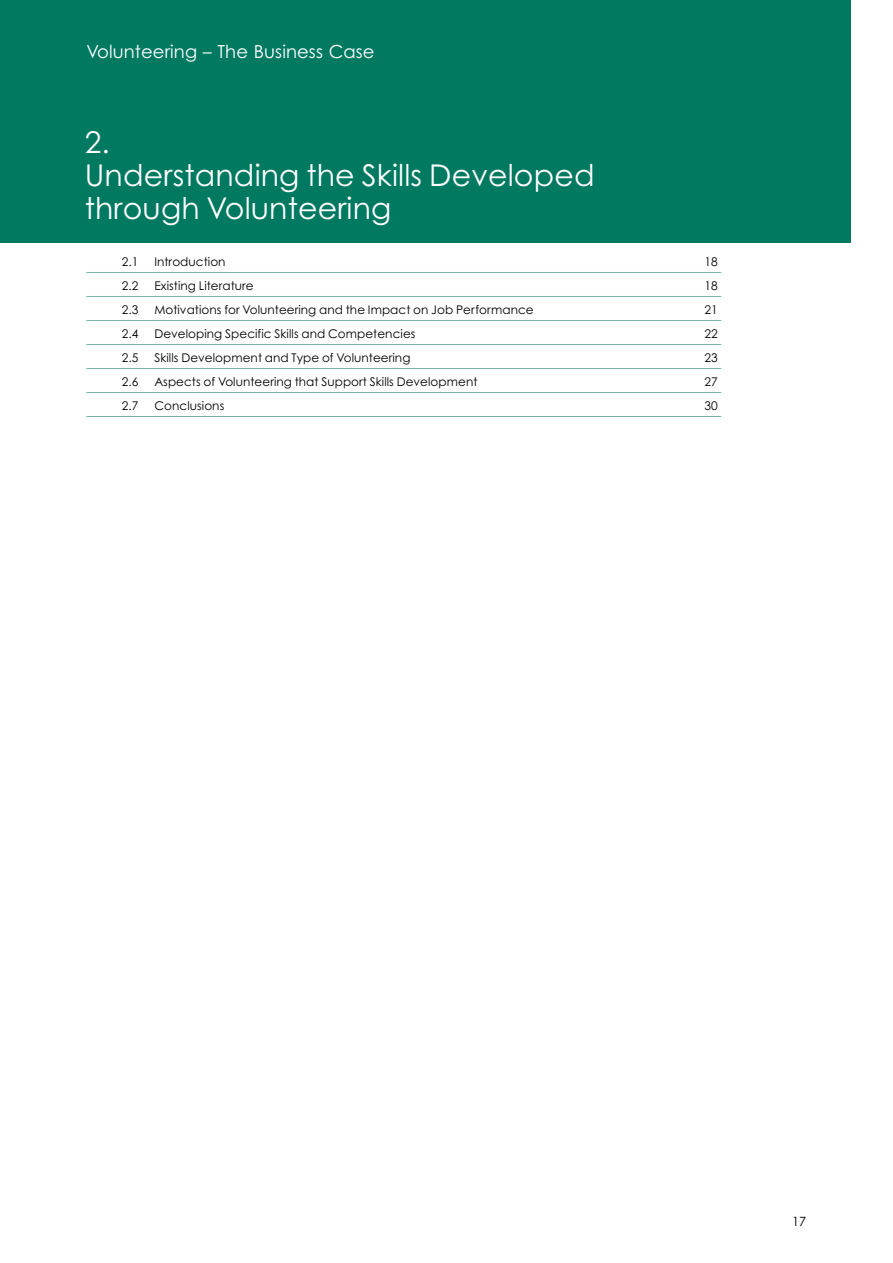
<style>
.page{position:relative;width:893px;height:1263px;background:#fff}
.page>*{position:absolute;margin:0;border:0;box-sizing:border-box;transform-origin:0 0}
.t1{font:30px/33px "Century Gothic";letter-spacing:.005em;color:#fff}
.t2{font:18px "Century Gothic";letter-spacing:.005em;color:#fff}
.t3{font:12.75px "Century Gothic";color:#000}
.t4{font:12px "Century Gothic";letter-spacing:.005em;color:#000}
</style>
<div class="page">
<div style="left:0;top:1px;width:850px;height:242px;background:#007961"></div>
<hr style="left:86px;top:272px;width:635px;height:1px;background:#7ab3a6">
<hr style="left:86px;top:296px;width:635px;height:1px;background:#7ab3a6">
<hr style="left:86px;top:320px;width:635px;height:1px;background:#7ab3a6">
<hr style="left:86px;top:344px;width:635px;height:1px;background:#7ab3a6">
<hr style="left:86px;top:368px;width:635px;height:1px;background:#7ab3a6">
<hr style="left:86px;top:392px;width:635px;height:1px;background:#7ab3a6">
<hr style="left:86px;top:416px;width:635px;height:1px;background:#7ab3a6">
<h2 class="t2" style="left:86px;top:45px;width:290px">Volunteering – The Business Case</h2>
<h1 class="t1" style="left:85px;top:128px;width:511px">2.<br>Understanding the Skills Developed through Volunteering</h1>
<p class="t4" style="left:122px;top:257px;width:18px">2.1</p>
<p class="t4" style="left:154px;top:257px;width:73px">Introduction</p>
<p class="t4" style="left:704px;top:257px;width:15px">18</p>
<p class="t4" style="left:122px;top:281px;width:18px">2.2</p>
<p class="t4" style="left:154px;top:281px;width:101px">Existing Literature</p>
<p class="t4" style="left:704px;top:281px;width:15px">18</p>
<p class="t4" style="left:122px;top:305px;width:18px">2.3</p>
<p class="t4" style="left:154px;top:305px;width:381px">Motivations for Volunteering and the Impact on Job Performance</p>
<p class="t4" style="left:704px;top:305px;width:15px">21</p>
<p class="t4" style="left:122px;top:329px;width:18px">2.4</p>
<p class="t4" style="left:154px;top:329px;width:263px">Developing Specific Skills and Competencies</p>
<p class="t4" style="left:704px;top:329px;width:15px">22</p>
<p class="t4" style="left:122px;top:353px;width:18px">2.5</p>
<p class="t4" style="left:154px;top:353px;width:258px">Skills Development and Type of Volunteering</p>
<p class="t4" style="left:704px;top:353px;width:15px">23</p>
<p class="t4" style="left:122px;top:377px;width:18px">2.6</p>
<p class="t4" style="left:154px;top:377px;width:325px">Aspects of Volunteering that Support Skills Development</p>
<p class="t4" style="left:704px;top:377px;width:15px">27</p>
<p class="t4" style="left:122px;top:401px;width:18px">2.7</p>
<p class="t4" style="left:154px;top:401px;width:71px">Conclusions</p>
<p class="t4" style="left:704px;top:401px;width:15px">30</p>
<p class="t3" style="left:792px;top:1216px;width:16px">17</p>
</div>
